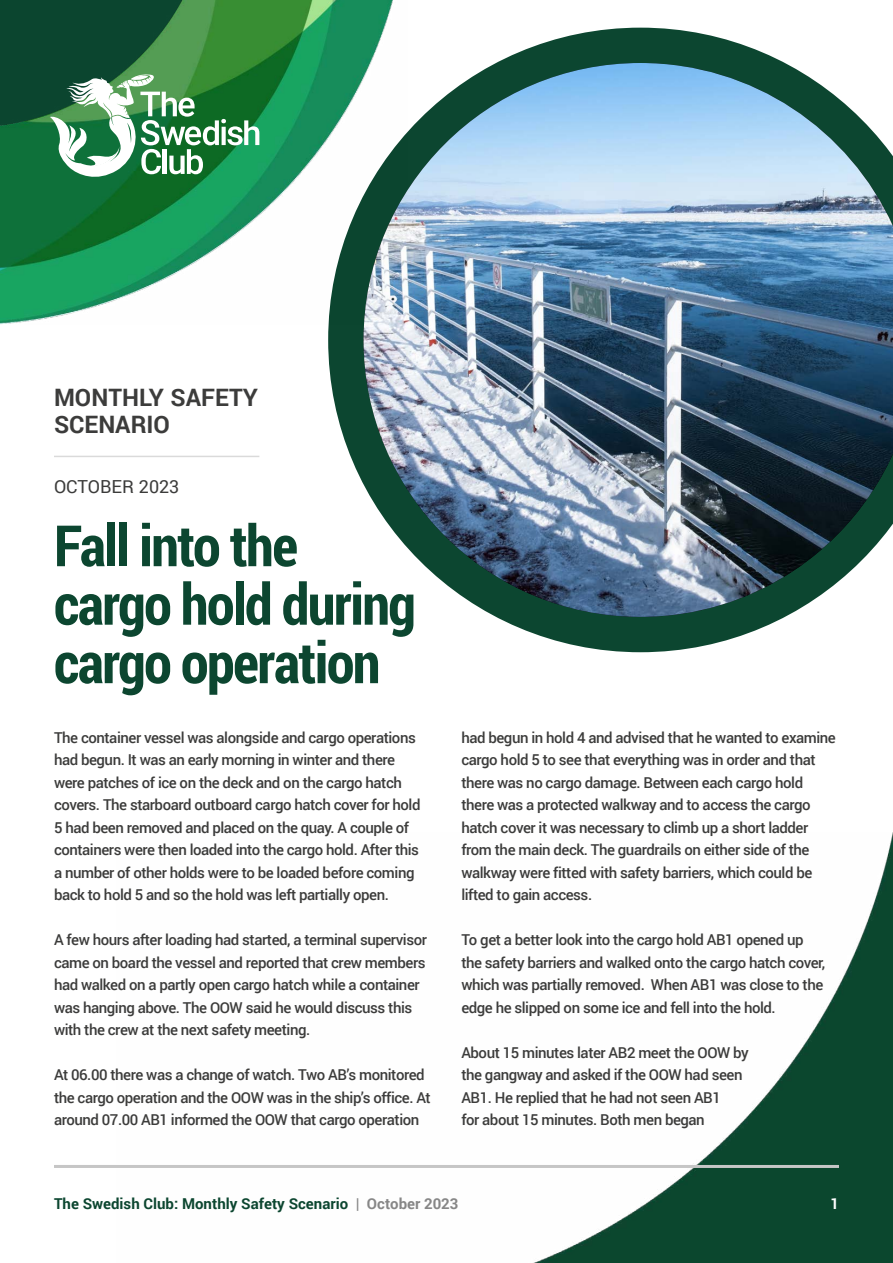
<style>
.page{position:relative;width:893px;height:1263px;background:#fff}
.page>*{position:absolute;margin:0;border:0;box-sizing:border-box;transform-origin:0 0}
.t1{font:700 57px/58.5px "Roboto Condensed";letter-spacing:-.03em;color:#0c4630}
.t2{font:700 24px/27px "Roboto";color:#3c3c3b}
.t3{font:18px "Roboto";color:#3c3c3b}
.t4{font:500 15px/22.5px "Roboto";letter-spacing:-.03em;color:#3c3c3b}
.t5{font:700 15px "Roboto";color:#0c4630}
.t6{font:700 15px "Roboto";color:#fff}
.s1{color:#878787}
</style>
<div class="page">
<svg style="left:328px;top:28px;width:457px;height:624px"></svg>
<img style="left:533px;top:832px;width:360px;height:431px">
<img style="left:364px;top:63px;width:529px;height:554px">
<hr style="left:54px;top:456px;width:205px;height:1px;background:#dadada">
<hr style="left:54px;top:1165px;width:785px;height:3px;background:#c6c6c6">
<img style="left:0;top:0;width:407px;height:325px">
<svg style="left:50px;top:73px;width:209px;height:109px"></svg>
<h2 class="t2" style="left:54px;top:383px;width:206px">MONTHLY SAFETY<br>SCENARIO</h2>
<p class="t3" style="left:54px;top:474px;width:127px">OCTOBER 2023</p>
<h1 class="t1" style="left:54px;top:514px;width:363px">Fall into the cargo hold during cargo operation</h1>
<p class="t4" style="left:54px;top:726px;width:368px">The container vessel was alongside and cargo operations had begun. It was an early morning in winter and there were patches of ice on the deck and on the cargo hatch covers. The starboard outboard cargo hatch cover for hold 5 had been removed and placed on the quay. A couple of containers were then loaded into the cargo hold. After this a number of other holds were to be loaded before coming back to hold 5 and so the hold was left partially open.</p>
<p class="t4" style="left:54px;top:928px;width:374px">A few hours after loading had started, a terminal supervisor came on board the vessel and reported that crew members had walked on a partly open cargo hatch while a container was hanging above. The OOW said he would discuss this with the crew at the next safety meeting.</p>
<p class="t4" style="left:54px;top:1063px;width:378px">At 06.00 there was a change of watch. Two AB’s monitored the cargo operation and the OOW was in the ship’s office. At around 07.00 AB1 informed the OOW that cargo operation</p>
<p class="t4" style="left:461px;top:726px;width:376px">had begun in hold 4 and advised that he wanted to examine cargo hold 5 to see that everything was in order and that there was no cargo damage. Between each cargo hold there was a protected walkway and to access the cargo hatch cover it was necessary to climb up a short ladder from the main deck. The guardrails on either side of the walkway were fitted with safety barriers, which could be lifted to gain access.</p>
<p class="t4" style="left:461px;top:928px;width:365px">To get a better look into the cargo hold AB1 opened up the safety barriers and walked onto the cargo hatch cover, which was partially removed. When AB1 was close to the edge he slipped on some ice and fell into the hold.</p>
<p class="t4" style="left:461px;top:1041px;width:289px">About 15 minutes later AB2 meet the OOW by the gangway and asked if the OOW had seen AB1. He replied that he had not seen AB1<br>for about 15 minutes. Both men began</p>
<p class="t5" style="left:54px;top:1193px;width:406px">The Swedish Club: Monthly Safety Scenario <span class="s1">| October 2023</span></p>
<p class="t6" style="left:830px;top:1193px;width:10px">1</p>
</div>
